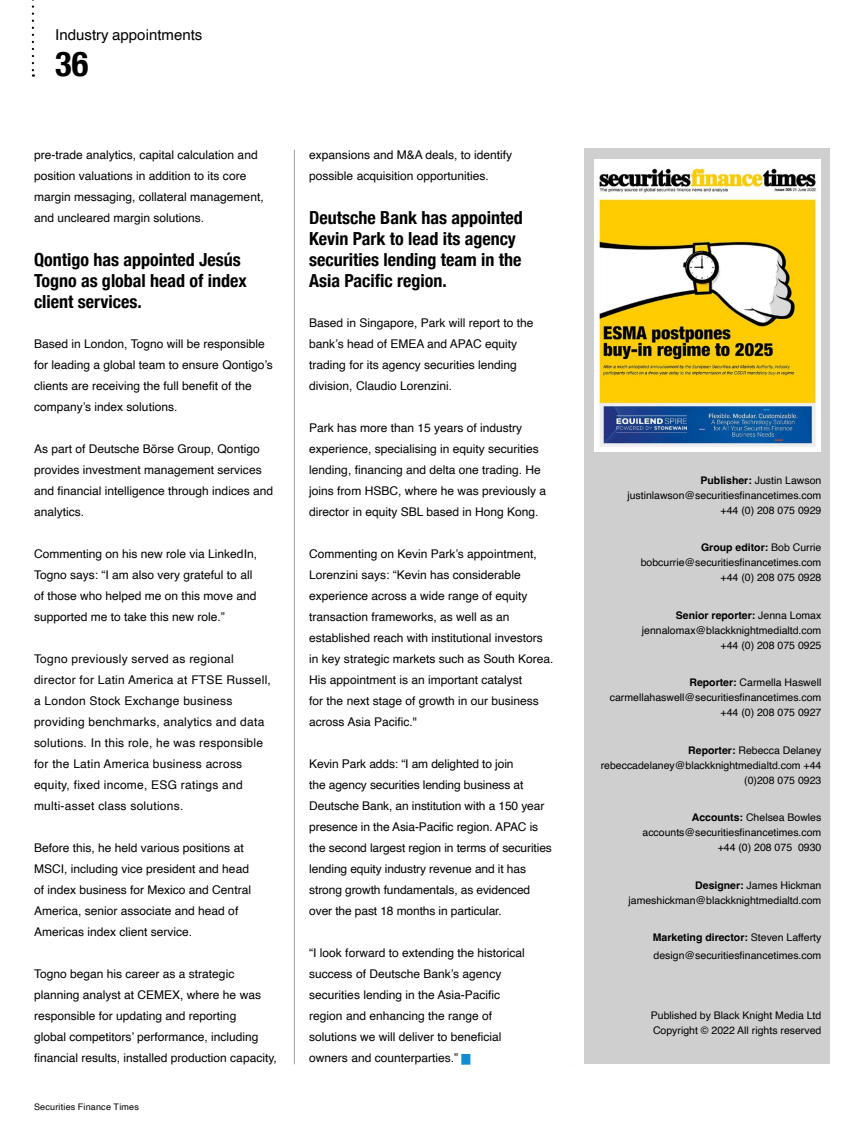
<style>
.page{position:relative;width:864px;height:1136px;background:#fff}
.page>*{position:absolute;margin:0;border:0;box-sizing:border-box;transform-origin:0 0}
.t1{font:700 condensed 34.5px "Helvetica Neue";color:#020203}
.t2{font:700 condensed 18px/21px "Helvetica Neue";color:#000}
.t3{font:15px "Helvetica";color:#000}
.t4{font:12px/21px "Helvetica";color:#010000}
.t5{font:12px/21px "Helvetica";letter-spacing:.02em;color:#010000}
.t6{font:10.5px/15px "Helvetica";color:#000;text-align:right}
.t7{font:9px "Helvetica";letter-spacing:.02em;color:#020203}
.s1{font-size:9px;color:#138dcd}
.s2{font-weight:700}
</style>
<div class="page">
<div style="left:584px;top:431px;width:245px;height:632px;background:#cfcfcf"></div>
<div style="left:584px;top:149px;width:245px;height:304px;background:#cfcfcf"></div>
<img style="left:594px;top:160px;width:226px;height:291px">
<svg style="left:32px;top:0;width:2px;height:77px"></svg>
<hr style="left:294px;top:150px;width:1px;height:914px;background:#9d9d9c">
<p class="t3" style="left:55px;top:23px;width:148px">Industry appointments</p>
<h1 class="t1" style="left:55px;top:35px;width:35px">36</h1>
<p class="t4" style="left:34px;top:144px;width:231px">pre-trade analytics, capital calculation and position valuations in addition to its core margin messaging, collateral management, and uncleared margin solutions.</p>
<h2 class="t2" style="left:34px;top:248px;width:214px">Qontigo has appointed Jesús<br>Togno as global head of index client services.</h2>
<p class="t4" style="left:34px;top:333px;width:240px">Based in London, Togno will be responsible for leading a global team to ensure Qontigo’s clients are receiving the full benefit of the company’s index solutions.</p>
<p class="t4" style="left:34px;top:438px;width:240px">As part of Deutsche Börse Group, Qontigo provides investment management services and financial intelligence through indices and analytics.</p>
<p class="t4" style="left:34px;top:543px;width:224px">Commenting on his new role via LinkedIn, Togno says: “I am also very grateful to all of those who helped me on this move and supported me to take this new role.”</p>
<p class="t5" style="left:34px;top:648px;width:238px">Togno previously served as regional director for Latin America at FTSE Russell, a London Stock Exchange business providing benchmarks, analytics and data solutions. In this role, he was responsible for the Latin America business across equity, fixed income, ESG ratings and multi-asset class solutions.</p>
<p class="t4" style="left:34px;top:837px;width:218px">Before this, he held various positions at MSCI, including vice president and head of index business for Mexico and Central America, senior associate and head of Americas index client service.</p>
<p class="t4" style="left:34px;top:963px;width:244px">Togno began his career as a strategic planning analyst at CEMEX, where he was responsible for updating and reporting<br>global competitors’ performance, including financial results, installed production capacity,</p>
<p class="t7" style="left:34px;top:1099px;width:106px">Securities Finance Times</p>
<p class="t4" style="left:309px;top:144px;width:204px">expansions and M&amp;A deals, to identify possible acquisition opportunities.</p>
<h2 class="t2" style="left:309px;top:206px;width:215px">Deutsche Bank has appointed<br>Kevin Park to lead its agency securities lending team in the<br>Asia Pacific region.</h2>
<p class="t4" style="left:309px;top:312px;width:226px">Based in Singapore, Park will report to the bank’s head of EMEA and APAC equity trading for its agency securities lending division, Claudio Lorenzini.</p>
<p class="t4" style="left:309px;top:417px;width:238px">Park has more than 15 years of industry experience, specialising in equity securities lending, financing and delta one trading. He joins from HSBC, where he was previously a director in equity SBL based in Hong Kong.</p>
<p class="t4" style="left:309px;top:543px;width:246px">Commenting on Kevin Park’s appointment, Lorenzini says: “Kevin has considerable experience across a wide range of equity transaction frameworks, as well as an established reach with institutional investors in key strategic markets such as South Korea.<br>His appointment is an important catalyst<br>for the next stage of growth in our business across Asia Pacific."</p>
<p class="t4" style="left:309px;top:753px;width:244px">Kevin Park adds: “I am delighted to join<br>the agency securities lending business at Deutsche Bank, an institution with a 150 year presence in the Asia-Pacific region. APAC is the second largest region in terms of securities lending equity industry revenue and it has strong growth fundamentals, as evidenced over the past 18 months in particular.</p>
<p class="t4" style="left:309px;top:942px;width:217px">“I look forward to extending the historical success of Deutsche Bank’s agency securities lending in the Asia-Pacific region and enhancing the range of solutions we will deliver to beneficial owners and counterparties.” <span class="s1">█</span></p>
<p class="t6" style="left:627px;top:472px;width:195px"><span class="s2">Publisher:</span> Justin Lawson justinlawson@securitiesfinancetimes.com +44 (0) 208 075 0929</p>
<p class="t6" style="left:640px;top:540px;width:182px"><span class="s2">Group editor:</span> Bob Currie bobcurrie@securitiesfinancetimes.com +44 (0) 208 075 0928</p>
<p class="t6" style="left:641px;top:607px;width:181px"><span class="s2">Senior reporter:</span> Jenna Lomax jennalomax@blackknightmedialtd.com +44 (0) 208 075 0925</p>
<p class="t6" style="left:609px;top:675px;width:213px"><span class="s2">Reporter:</span> Carmella Haswell carmellahaswell@securitiesfinancetimes.com +44 (0) 208 075 0927</p>
<p class="t6" style="left:600px;top:742px;width:222px"><span class="s2">Reporter:</span> Rebecca Delaney rebeccadelaney@blackknightmedialtd.com +44 (0)208 075 0923</p>
<p class="t6" style="left:642px;top:810px;width:180px"><span class="s2">Accounts:</span> Chelsea Bowles accounts@securitiesfinancetimes.com +44 (0) 208 075 0930</p>
<p class="t6" style="left:628px;top:877px;width:194px"><span class="s2">Designer:</span> James Hickman jameshickman@blackknightmedialtd.com</p>
<p class="t6" style="left:652px;top:928px;width:170px;line-height:18px;text-align:left"><span class="s2">Marketing director:</span> Steven Lafferty design@securitiesfinancetimes.com</p>
<p class="t6" style="left:650px;top:1008px;width:172px;text-align:left">Published by Black Knight Media Ltd<br>Copyright © 2022 All rights reserved</p>
</div>
